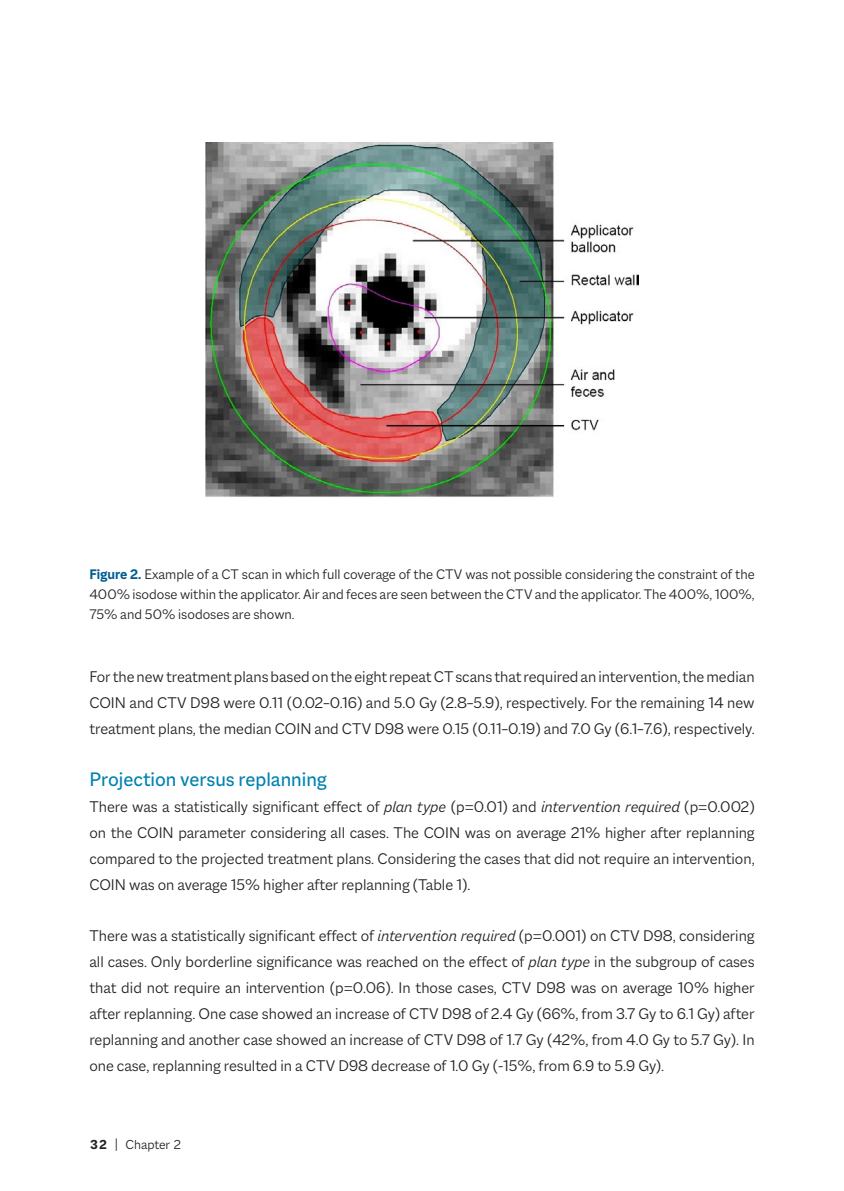
<style>
.page{position:relative;width:844px;height:1191px;background:#fff}
.page>*{position:absolute;margin:0;border:0;box-sizing:border-box;transform-origin:0 0}
.t1{font:21px "Macklin Sans";color:#0082b0}
.t2{font:300 16.62px/25.9px "Macklin Sans";color:#231f20;text-align:justify}
.t3{font:300 14.88px/20.1px "Macklin Sans";color:#231f20;text-align:justify}
.t4{font:300 14px "Macklin Sans";color:#231f20}
.s1{font-weight:700;color:#005d91}
.s2{font-style:italic}
.s3{font-weight:700}
</style>
<div class="page">
<img style="left:205px;top:142px;width:433px;height:355px">
<p class="t3" style="left:89px;top:564px;width:666px"><span class="s1">Figure 2.</span> Example of a CT scan in which full coverage of the CTV was not possible considering the constraint of the 400% isodose within the applicator. Air and feces are seen between the CTV and the applicator. The 400%, 100%, 75% and 50% isodoses are shown.</p>
<p class="t2" style="left:89px;top:664px;width:666px">For the new treatment plans based on the eight repeat CT scans that required an intervention, the median COIN and CTV D98 were 0.11 (0.02–0.16) and 5.0 Gy (2.8–5.9), respectively. For the remaining 14 new treatment plans, the median COIN and CTV D98 were 0.15 (0.11–0.19) and 7.0 Gy (6.1–7.6), respectively.</p>
<p class="t1" style="left:89px;top:767px;width:239px">Projection versus replanning</p>
<p class="t2" style="left:89px;top:793px;width:666px">There was a statistically significant effect of <span class="s2">plan type</span> (p=0.01) and <span class="s2">intervention required</span> (p=0.002) on the COIN parameter considering all cases. The COIN was on average 21% higher after replanning compared to the projected treatment plans. Considering the cases that did not require an intervention, COIN was on average 15% higher after replanning (Table 1).</p>
<p class="t2" style="left:89px;top:923px;width:666px">There was a statistically significant effect of <span class="s2">intervention required</span> (p=0.001) on CTV D98, considering all cases. Only borderline significance was reached on the effect of <span class="s2">plan type</span> in the subgroup of cases that did not require an intervention (p=0.06). In those cases, CTV D98 was on average 10% higher after replanning. One case showed an increase of CTV D98 of 2.4 Gy (66%, from 3.7 Gy to 6.1 Gy) after replanning and another case showed an increase of CTV D98 of 1.7 Gy (42%, from 4.0 Gy to 5.7 Gy). In one case, replanning resulted in a CTV D98 decrease of 1.0 Gy (-15%, from 6.9 to 5.9 Gy).</p>
<p class="t4" style="left:89px;top:1136px;width:94px"><span class="s3">32</span> | Chapter 2</p>
</div>
